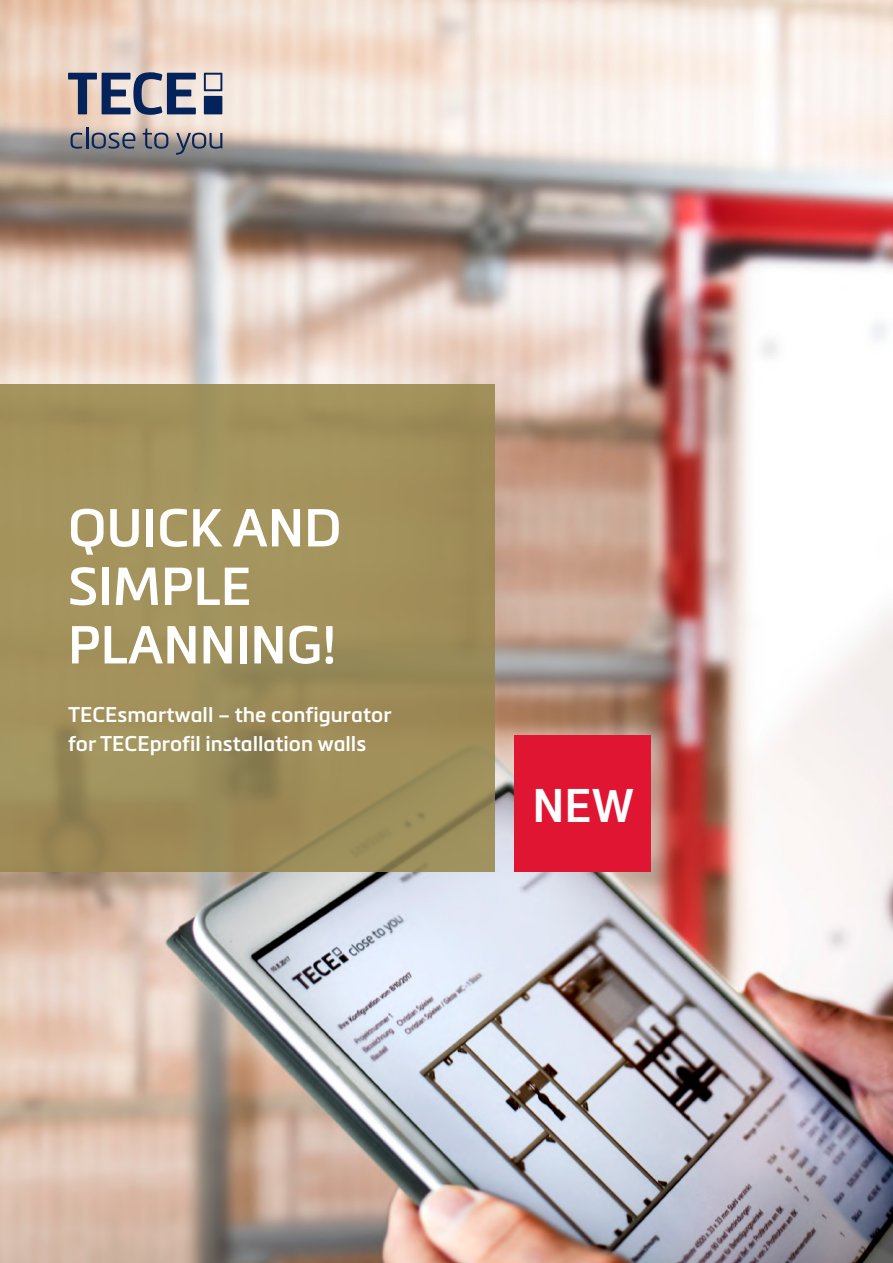
<style>
.page{position:relative;width:893px;height:1263px;background:#fff}
.page>*{position:absolute;margin:0;border:0;box-sizing:border-box;transform-origin:0 0}
.t1{font:600 52.5px/58.5px "Metronic Pro";color:#fff}
.t2{font:600 46.5px "Metronic Pro";color:#fff}
.t3{font:600 21px/29.2px "Metronic Pro";color:#fff}
</style>
<div class="page">
<img style="left:0;top:0;width:893px;height:1263px">
<div style="left:204px;top:96px;width:18px;height:18px;background:#05235b"></div>
<svg style="left:204px;top:73px;width:18px;height:18px"></svg>
<svg style="left:68px;top:72px;width:128px;height:43px;background:#808497"></svg>
<svg style="left:71px;top:133px;width:11px;height:16px"></svg>
<hr style="left:86px;top:127px;width:2px;height:21px;background:#05235b">
<svg style="left:92px;top:133px;width:43px;height:16px"></svg>
<svg style="left:143px;top:128px;width:25px;height:21px"></svg>
<svg style="left:176px;top:133px;width:46px;height:22px"></svg>
<div style="left:0;top:384px;width:495px;height:488px;background:linear-gradient(to bottom,#a4935c,#9b8b58)"></div>
<div style="left:515px;top:735px;width:136px;height:137px;background:#e01532"></div>
<hr style="left:0;top:891px;width:1px;height:372px;background:#a79861">
<h1 class="t1" style="left:68px;top:498px;width:275px">QUICK AND<br>SIMPLE<br>PLANNING!</h1>
<p class="t3" style="left:68px;top:699px;width:325px">TECEsmartwall – the configurator for TECEprofil installation walls</p>
<h2 class="t2" style="left:532px;top:776px;width:104px">NEW</h2>
</div>
